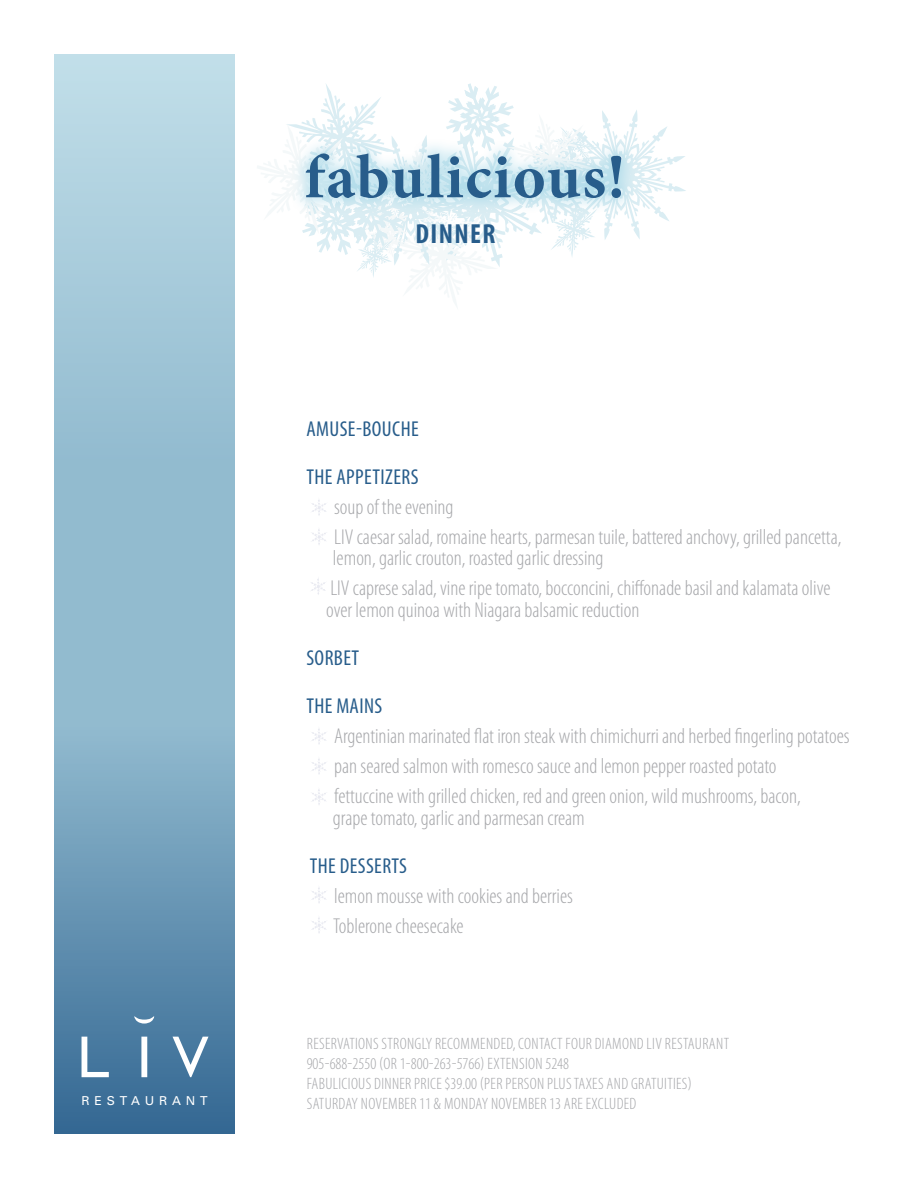
<style>
.page{position:relative;width:918px;height:1188px;background:#fff}
.page>*{position:absolute;margin:0;border:0;box-sizing:border-box;transform-origin:0 0}
.t1{font:700 62.4px "Minion Pro";letter-spacing:.02em;color:#285d8b}
.t2{font:700 condensed 27.75px "Myriad Pro";letter-spacing:.05em;color:#285d8b}
.t3{font:300 condensed 21.6px/21.8px "Myriad Pro";color:#a6a7aa}
.t4{font:condensed 21.6px "Myriad Pro";letter-spacing:.02em;color:#285d8b}
.t5{font:300 condensed 16.5px "Myriad Pro";letter-spacing:.02em;color:#a6a7aa}
.t6{font:300 condensed 16.5px "Myriad Pro";color:#a6a7aa}
.t7{font:12.3px "Univers";letter-spacing:.39em;color:#fff}
</style>
<div class="page">
<svg style="left:257px;top:83px;width:429px;height:223px"></svg>
<div style="left:290px;top:137px;width:347px;height:77px;background:#87cbe1;opacity:.5"></div>
<svg style="left:312px;top:500px;width:14px;height:15px"></svg>
<svg style="left:312px;top:529px;width:14px;height:16px"></svg>
<svg style="left:311px;top:578px;width:14px;height:17px"></svg>
<svg style="left:312px;top:729px;width:14px;height:15px"></svg>
<svg style="left:312px;top:759px;width:14px;height:15px"></svg>
<svg style="left:312px;top:789px;width:14px;height:16px"></svg>
<svg style="left:312px;top:888px;width:14px;height:15px"></svg>
<svg style="left:312px;top:918px;width:14px;height:15px"></svg>
<svg style="left:54px;top:54px;width:181px;height:1080px;background:#8bb4ca"></svg>
<svg style="left:82px;top:1016px;width:126px;height:61px;background:#608bac"></svg>
<p class="t1" style="left:304px;top:133px;width:322px">fabulicious!</p>
<p class="t2" style="left:415px;top:216px;width:81px">DINNER</p>
<p class="t4" style="left:306px;top:415px;width:114px">AMUSE-BOUCHE</p>
<p class="t4" style="left:306px;top:463px;width:114px">THE APPETIZERS</p>
<p class="t3" style="left:334px;top:495px;width:121px">soup of the evening</p>
<p class="t3" style="left:333px;top:525px;width:510px">LIV caesar salad, romaine hearts, parmesan tuile, battered anchovy, grilled pancetta, lemon, garlic crouton, roasted garlic dressing</p>
<p class="t3" style="left:326px;top:577px;width:506px">LIV caprese salad, vine ripe tomato, bocconcini, chiffonade basil and kalamata olive over lemon quinoa with Niagara balsamic reduction</p>
<p class="t4" style="left:306px;top:645px;width:54px">SORBET</p>
<p class="t4" style="left:306px;top:693px;width:78px">THE MAINS</p>
<p class="t3" style="left:334px;top:721px;width:517px;line-height:30px">Argentinian marinated flat iron steak with chimichurri and herbed fingerling potatoes pan seared salmon with romesco sauce and lemon pepper roasted potato</p>
<p class="t3" style="left:333px;top:785px;width:469px">fettuccine with grilled chicken, red and green onion, wild mushrooms, bacon, grape tomato, garlic and parmesan cream</p>
<p class="t4" style="left:310px;top:853px;width:99px">THE DESSERTS</p>
<p class="t3" style="left:334px;top:885px;width:240px">lemon mousse with cookies and berries</p>
<p class="t3" style="left:333px;top:915px;width:132px">Toblerone cheesecake</p>
<p class="t5" style="left:307px;top:1034px;width:424px">RESERVATIONS STRONGLY RECOMMENDED, CONTACT FOUR DIAMOND LIV RESTAURANT</p>
<p class="t6" style="left:307px;top:1054px;width:264px">905-688-2550 (OR 1-800-263-5766) EXTENSION 5248</p>
<p class="t5" style="left:307px;top:1074px;width:387px">FABULICIOUS DINNER PRICE $39.00 (PER PERSON PLUS TAXES AND GRATUITIES)</p>
<p class="t7" style="left:81px;top:1093px;width:128px">RESTAURANT</p>
<p class="t5" style="left:307px;top:1093px;width:331px">SATURDAY NOVEMBER 11 &amp; MONDAY NOVEMBER 13 ARE EXCLUDED</p>
</div>
